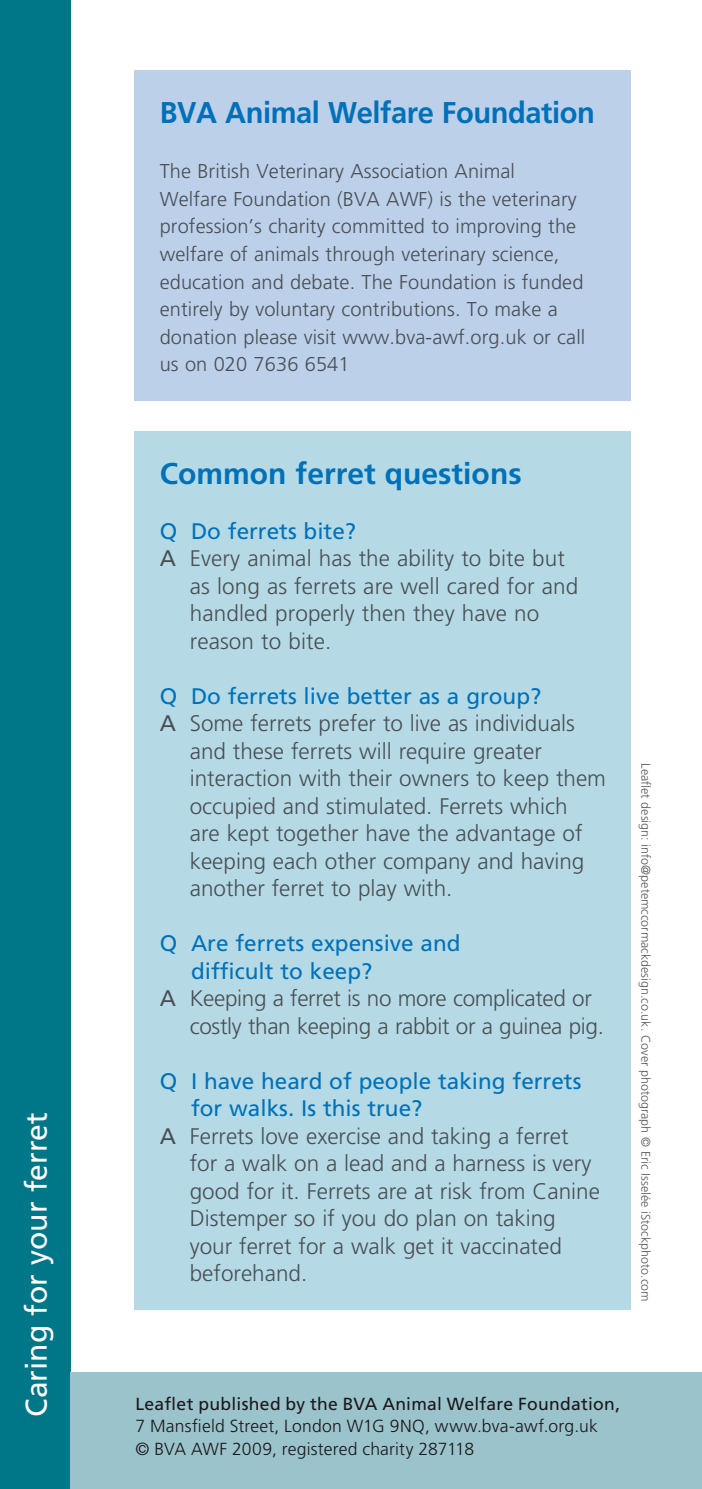
<style>
.page{position:relative;width:702px;height:1489px;background:#fff}
.page>*{position:absolute;margin:0;border:0;box-sizing:border-box;transform-origin:0 0}
.t1{font:700 30px "Frutiger LT Std";letter-spacing:-.015em;color:#0071b9}
.t2{font:30px "Frutiger LT Std";color:#fff}
.t3{font:300 22.5px "Frutiger LT Std";color:#494e54}
.t4{font:22.5px "Frutiger LT Std";color:#0071b9}
.t5{font:300 20px/27.5px "Frutiger LT Std";letter-spacing:.005em;color:#494e54}
.t6{font:300 17.5px/22.5px "Frutiger LT Std";letter-spacing:.01em;color:#1a171b}
.t7{font:17.5px "Frutiger LT Std";letter-spacing:.015em;color:#1a171b}
.t8{font:300 12.5px "Frutiger LT Std";color:#58585a}
.s1{font-weight:400}
</style>
<div class="page">
<div style="left:0;top:0;width:70px;height:1488px;background:#007689"></div>
<div style="left:70px;top:1371px;width:632px;height:117px;background:#9bc3cb"></div>
<div style="left:135px;top:431px;width:496px;height:878px;background:#b5dae5"></div>
<div style="left:135px;top:71px;width:496px;height:330px;background:#bcd0e9"></div>
<h1 class="t2" style="left:19px;top:1416px;width:306px;rotate:-90deg">Caring for your ferret</h1>
<h1 class="t1" style="left:160px;top:95px;width:436px">BVA Animal Welfare Foundation</h1>
<p class="t5" style="left:160px;top:158px;width:427px">The British Veterinary Association Animal Welfare Foundation (BVA AWF) is the veterinary profession’s charity committed to improving the welfare of animals through veterinary science, education and debate. The Foundation is funded entirely by voluntary contributions. To make a donation please visit www.bva-awf.org.uk or call us on 020 7636 6541</p>
<h1 class="t1" style="left:160px;top:455px;width:363px">Common ferret questions</h1>
<p class="t4" style="left:160px;top:517px;width:198px">Q Do ferrets bite?</p>
<p class="t3" style="left:160px;top:545px;width:407px"><span class="s1">A</span> Every animal has the ability to bite but</p>
<p class="t3" style="left:190px;top:573px;width:390px">as long as ferrets are well cared for and</p>
<p class="t3" style="left:190px;top:600px;width:351px">handled properly then they have no</p>
<p class="t3" style="left:190px;top:628px;width:143px">reason to bite.</p>
<p class="t4" style="left:160px;top:682px;width:383px">Q Do ferrets live better as a group?</p>
<p class="t3" style="left:160px;top:710px;width:417px"><span class="s1">A</span> Some ferrets prefer to live as individuals</p>
<p class="t3" style="left:190px;top:738px;width:353px">and these ferrets will require greater</p>
<p class="t3" style="left:190px;top:765px;width:418px">interaction with their owners to keep them</p>
<p class="t3" style="left:190px;top:793px;width:379px">occupied and stimulated. Ferrets which</p>
<p class="t3" style="left:190px;top:820px;width:394px">are kept together have the advantage of</p>
<p class="t3" style="left:190px;top:848px;width:396px">keeping each other company and having</p>
<p class="t3" style="left:190px;top:875px;width:264px">another ferret to play with.</p>
<p class="t4" style="left:160px;top:930px;width:302px">Q Are ferrets expensive and</p>
<p class="t4" style="left:191px;top:957px;width:183px">difficult to keep?</p>
<p class="t3" style="left:160px;top:985px;width:433px"><span class="s1">A</span> Keeping a ferret is no more complicated or</p>
<p class="t3" style="left:190px;top:1013px;width:416px">costly than keeping a rabbit or a guinea pig.</p>
<p class="t4" style="left:160px;top:1067px;width:423px">Q I have heard of people taking ferrets</p>
<p class="t4" style="left:191px;top:1095px;width:233px">for walks. Is this true?</p>
<p class="t3" style="left:160px;top:1123px;width:410px"><span class="s1">A</span> Ferrets love exercise and taking a ferret</p>
<p class="t3" style="left:190px;top:1150px;width:403px">for a walk on a lead and a harness is very</p>
<p class="t3" style="left:190px;top:1178px;width:412px">good for it. Ferrets are at risk from Canine</p>
<p class="t3" style="left:190px;top:1205px;width:367px">Distemper so if you do plan on taking</p>
<p class="t3" style="left:190px;top:1233px;width:373px">your ferret for a walk get it vaccinated</p>
<p class="t3" style="left:190px;top:1260px;width:119px">beforehand.</p>
<p class="t8" style="left:652px;top:763px;width:540px;rotate:90deg">Leaflet design: info@petemccormackdesign.co.uk. Cover photograph © Eric Isselée iStockphoto.com</p>
<p class="t7" style="left:135px;top:1393px;width:486px">Leaflet published by the BVA Animal Welfare Foundation,</p>
<p class="t6" style="left:135px;top:1415px;width:463px">7 Mansfield Street, London W1G 9NQ, www.bva-awf.org.uk © BVA AWF 2009, registered charity 287118</p>
</div>
